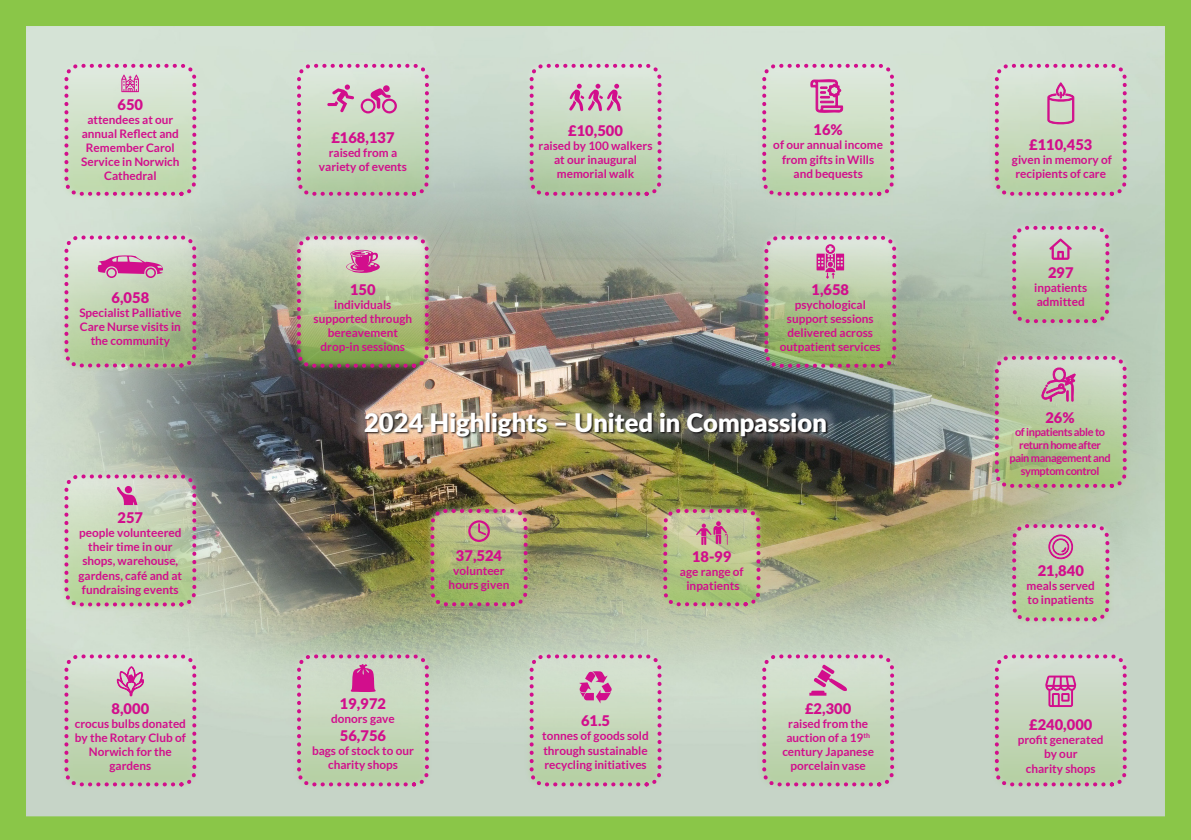
<style>
.page{position:relative;width:1191px;height:840px;background:#fff}
.page>*{position:absolute;margin:0;border:0;box-sizing:border-box;transform-origin:0 0}
.t1{font:900 25.6px "Lato";color:#fff}
.t2{font:900 14.6px "Lato";color:#d20e8c}
.t3{font:700 11.8px/14.2px "Lato";color:#d20e8c;text-align:center}
.t4{font:700 11px/13.2px "Lato";letter-spacing:-.035em;color:#d20e8c;text-align:center}
</style>
<div class="page">
<img style="left:0;top:0;width:1191px;height:839px">
<p class="t2" style="left:118px;top:93px;width:27px">650</p>
<p class="t3" style="left:81px;top:112px;width:100px">attendees at our annual Reflect and<br>Remember Carol<br>Service in Norwich<br>Cathedral</p>
<p class="t2" style="left:112px;top:286px;width:39px">6,058</p>
<p class="t3" style="left:79px;top:305px;width:103px">Specialist Palliative<br>Care Nurse visits in the community</p>
<p class="t2" style="left:118px;top:506px;width:27px">257</p>
<p class="t3" style="left:78px;top:525px;width:105px">people volunteered their time in our shops, warehouse, gardens, café and at fundraising events</p>
<p class="t2" style="left:112px;top:697px;width:39px">8,000</p>
<p class="t3" style="left:75px;top:715px;width:113px">crocus bulbs donated by the Rotary Club of<br>Norwich for the gardens</p>
<p class="t2" style="left:331px;top:126px;width:65px">£168,137</p>
<p class="t3" style="left:319px;top:145px;width:90px">raised from a variety of events</p>
<p class="t2" style="left:350px;top:278px;width:27px">150</p>
<p class="t3" style="left:313px;top:297px;width:100px">individuals supported through bereavement drop-in sessions</p>
<p class="t2" style="left:568px;top:119px;width:56px">£10,500</p>
<p class="t3" style="left:538px;top:138px;width:115px">raised by 100 walkers at our inaugural memorial walk</p>
<p class="t2" style="left:813px;top:119px;width:31px">16%</p>
<p class="t3" style="left:773px;top:138px;width:111px">of our annual income from gifts in Wills and bequests</p>
<p class="t2" style="left:1029px;top:134px;width:65px">£110,453</p>
<p class="t3" style="left:1012px;top:153px;width:101px;text-align:left">given in memory of recipients of care</p>
<p class="t2" style="left:811px;top:278px;width:39px">1,658</p>
<p class="t3" style="left:780px;top:297px;width:102px">psychological support sessions delivered across outpatient services</p>
<p class="t2" style="left:1048px;top:262px;width:27px">297</p>
<p class="t3" style="left:1034px;top:280px;width:55px;text-align:left">inpatients admitted</p>
<h1 class="t1" style="left:364px;top:403px;width:464px">2024 Highlights – United in Compassion</h1>
<p class="t2" style="left:1045px;top:406px;width:31px">26%</p>
<p class="t4" style="left:1009px;top:425px;width:103px">of inpatients able to return home after pain management and symptom control</p>
<p class="t2" style="left:456px;top:544px;width:48px">37,524</p>
<p class="t3" style="left:448px;top:563px;width:62px">volunteer hours given</p>
<p class="t2" style="left:692px;top:545px;width:41px">18-99</p>
<p class="t3" style="left:680px;top:564px;width:65px">age range of inpatients</p>
<p class="t2" style="left:1037px;top:559px;width:48px">21,840</p>
<p class="t3" style="left:1026px;top:578px;width:70px;text-align:left">meals served to inpatients</p>
<p class="t2" style="left:340px;top:692px;width:48px">19,972</p>
<p class="t3" style="left:331px;top:711px;width:65px">donors gave</p>
<p class="t2" style="left:340px;top:724px;width:48px">56,756</p>
<p class="t3" style="left:312px;top:743px;width:103px">bags of stock to our charity shops</p>
<p class="t2" style="left:581px;top:709px;width:31px">61.5</p>
<p class="t3" style="left:542px;top:728px;width:108px;text-align:justify">tonnes of goods sold through sustainable recycling initiatives</p>
<p class="t2" style="left:805px;top:697px;width:48px">£2,300</p>
<p class="t3" style="left:782px;top:715px;width:93px">raised from the auction of a 19<sup>th </sup>century Japanese porcelain vase</p>
<p class="t2" style="left:1029px;top:713px;width:65px">£240,000</p>
<p class="t3" style="left:1017px;top:732px;width:87px">profit generated by our<br>charity shops</p>
</div>
